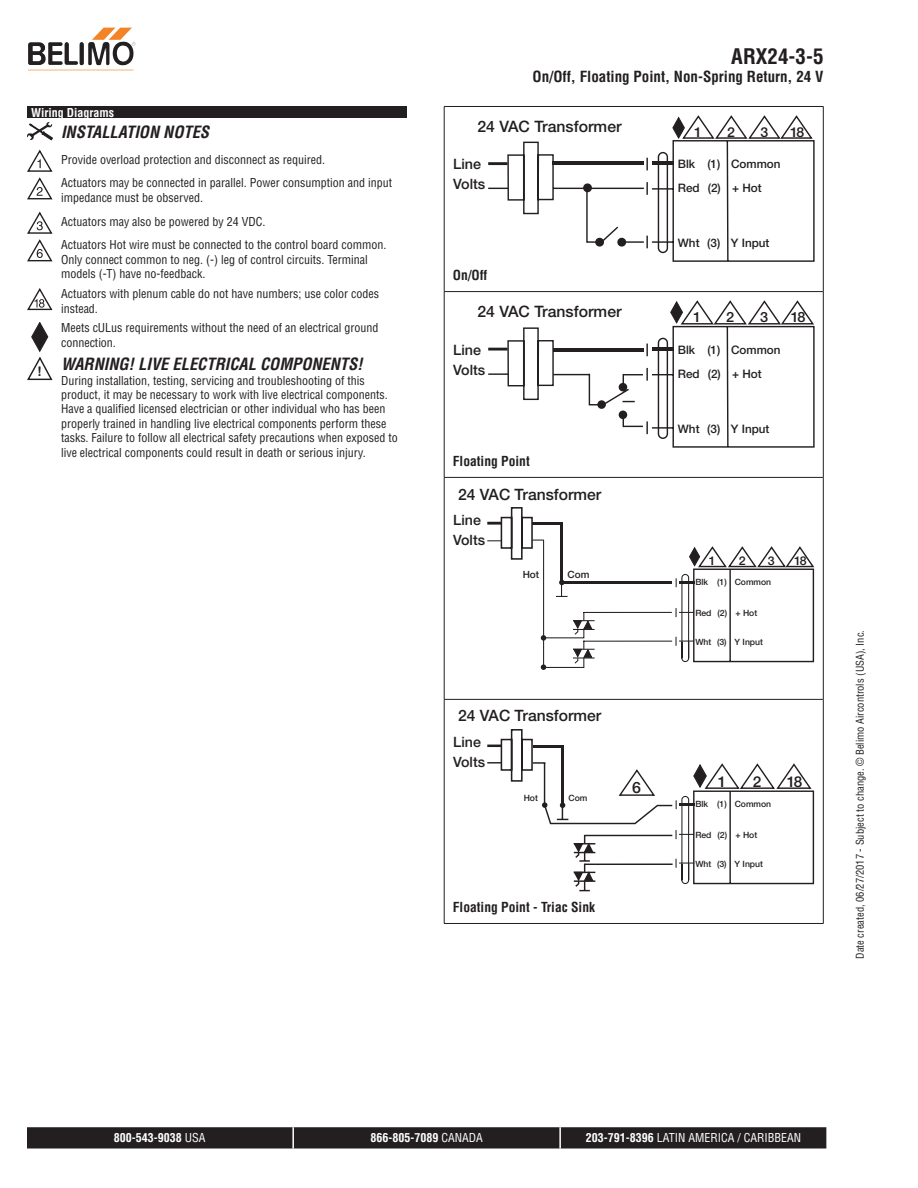
<style>
.page{position:relative;width:918px;height:1188px;background:#fff}
.page>*{position:absolute;margin:0;border:0;box-sizing:border-box;transform-origin:0 0}
.Header_AM_right{font:700 condensed 21px "Helvetica";color:#231f20}
.t1{font:italic 700 condensed 16.5px "Helvetica";color:#231f20}
.t2{font:500 15.75px "Helvetica Neue";color:#231f20}
.t3{font:500 15.6px "Helvetica Neue";color:#231f20}
.Subheader_AM_right{font:700 condensed 15px "Helvetica";color:#231f20}
.t4{font:500 15px "Helvetica Neue";color:#231f20}
.t5{font:500 14.25px/20.1px "Helvetica Neue";color:#231f20}
.t6{font:500 14.1px "Helvetica Neue";color:#231f20}
.t7{font:500 13.65px "Helvetica Neue";color:#231f20}
.Tabellentext_9pt_0_5{font:700 condensed 13.5px "Helvetica";color:#231f20}
.t8{font:700 13.35px "Arial";color:#231f20}
.t9{font:500 12.15px "Helvetica Neue";color:#231f20}
.t10{font:condensed 12px/14.4px "Helvetica";color:#231f20}
.Footer_AM_center{font:condensed 12px "Helvetica";color:#fff}
.Footer_AM_center-2{font:700 condensed 12px "Helvetica";color:#fff}
.Tabellentext_1mm_Ein{font:700 condensed 12px "Helvetica";color:#fff}
.t11{font:500 11.7px/24.2px "Helvetica Neue";color:#231f20}
.t12{font:condensed 10.5px "Helvetica";color:#231f20}
.t13{font:500 9.9px "Helvetica Neue";letter-spacing:-.005em;color:#231f20}
.t14{font:500 8.7px "Helvetica Neue";color:#231f20}
.s1{font-weight:400}
.s2{font-weight:700}
</style>
<div class="page">
<div style="left:27px;top:106px;width:379px;height:12px;background:#231f20"></div>
<svg style="left:27px;top:122px;width:26px;height:18px"></svg>
<svg style="left:27px;top:150px;width:26px;height:49px"></svg>
<svg style="left:27px;top:212px;width:26px;height:49px"></svg>
<svg style="left:27px;top:288px;width:26px;height:22px"></svg>
<svg style="left:27px;top:322px;width:26px;height:59px"></svg>
<hr style="left:444px;top:107px;width:1px;height:184px;background:#231f20">
<hr style="left:823px;top:107px;width:1px;height:184px;background:#231f20">
<hr style="left:444px;top:292px;width:1px;height:185px;background:#231f20">
<hr style="left:823px;top:292px;width:1px;height:185px;background:#231f20">
<hr style="left:444px;top:478px;width:1px;height:221px;background:#231f20">
<hr style="left:823px;top:478px;width:1px;height:221px;background:#231f20">
<hr style="left:444px;top:700px;width:1px;height:223px;background:#231f20">
<hr style="left:823px;top:700px;width:1px;height:223px;background:#231f20">
<hr style="left:444px;top:106px;width:379px;height:1px;background:#231f20">
<hr style="left:444px;top:291px;width:379px;height:1px;background:#231f20">
<hr style="left:444px;top:477px;width:379px;height:1px;background:#231f20">
<hr style="left:444px;top:699px;width:379px;height:1px;background:#231f20">
<hr style="left:444px;top:923px;width:379px;height:1px;background:#231f20">
<svg style="left:488px;top:115px;width:327px;height:147px"></svg>
<svg style="left:488px;top:300px;width:327px;height:148px"></svg>
<hr style="left:544px;top:667px;width:40px;height:1px;background:#231f20">
<hr style="left:560px;top:522px;width:3px;height:61px;background:#231f20">
<hr style="left:532px;top:522px;width:31px;height:2px;background:#231f20">
<hr style="left:562px;top:582px;width:110px;height:2px;background:#231f20">
<svg style="left:487px;top:507px;width:57px;height:53px"></svg>
<hr style="left:583px;top:612px;width:89px;height:1px;background:#231f20">
<hr style="left:583px;top:641px;width:89px;height:1px;background:#231f20">
<hr style="left:544px;top:637px;width:40px;height:1px;background:#231f20">
<hr style="left:543px;top:540px;width:1px;height:129px;background:#231f20">
<svg style="left:556px;top:580px;width:12px;height:17px"></svg>
<svg style="left:541px;top:664px;width:5px;height:6px"></svg>
<svg style="left:541px;top:635px;width:5px;height:6px"></svg>
<svg style="left:572px;top:613px;width:24px;height:55px"></svg>
<svg style="left:676px;top:546px;width:139px;height:117px"></svg>
<svg style="left:487px;top:729px;width:328px;height:162px"></svg>
<img style="left:91px;top:27px;width:41px;height:34px">
<svg style="left:27px;top:1127px;width:799px;height:22px;background:#2a2627"></svg>
<hr style="left:292px;top:1127px;width:2px;height:22px;background:#fff">
<hr style="left:559px;top:1127px;width:2px;height:22px;background:#fff">
<p class="Tabellentext_1mm_Ein" style="left:31px;top:105px;width:84px">Wiring Diagrams</p>
<p class="t1" style="left:61px;top:121px;width:150px">INSTALLATION NOTES</p>
<p class="t10" style="left:61px;top:152px;width:266px">Provide overload protection and disconnect as required.</p>
<p class="t10" style="left:61px;top:176px;width:333px">Actuators may be connected in parallel. Power consumption and input impedance must be observed.</p>
<p class="t10" style="left:61px;top:214px;width:206px">Actuators may also be powered by 24 VDC.</p>
<p class="t10" style="left:61px;top:238px;width:327px">Actuators Hot wire must be connected to the control board common.<br>Only connect common to neg. (-) leg of control circuits. Terminal models (-T) have no-feedback.</p>
<p class="t10" style="left:61px;top:286px;width:320px">Actuators with plenum cable do not have numbers; use color codes instead.</p>
<p class="t10" style="left:61px;top:321px;width:319px">Meets cULus requirements without the need of an electrical ground connection.</p>
<p class="t8" style="left:38px;top:363px;width:6px">!</p>
<p class="t1" style="left:61px;top:354px;width:303px">WARNING! LIVE ELECTRICAL COMPONENTS!</p>
<p class="t10" style="left:61px;top:373px;width:338px">During installation, testing, servicing and troubleshooting of this product, it may be necessary to work with live electrical components.<br>Have a qualified licensed electrician or other individual who has been properly trained in handling live electrical components perform these tasks. Failure to follow all electrical safety precautions when exposed to live electrical components could result in death or serious injury.</p>
<p class="Header_AM_right" style="left:731px;top:43px;width:94px">ARX24-3-5</p>
<p class="Subheader_AM_right" style="left:533px;top:67px;width:292px">On/Off, Floating Point, Non-Spring Return, 24 V</p>
<p class="t2" style="left:477px;top:117px;width:146px">24 VAC Transformer</p>
<p class="t5" style="left:453px;top:154px;width:34px">Line<br>Volts</p>
<p class="Tabellentext_9pt_0_5" style="left:453px;top:267px;width:36px">On/Off</p>
<p class="t2" style="left:477px;top:302px;width:146px">24 VAC Transformer</p>
<p class="t5" style="left:453px;top:340px;width:34px">Line<br>Volts</p>
<p class="Tabellentext_9pt_0_5" style="left:453px;top:453px;width:78px">Floating Point</p>
<p class="t3" style="left:458px;top:485px;width:145px">24 VAC Transformer</p>
<p class="t5" style="left:453px;top:510px;width:33px">Line<br>Volts</p>
<p class="t13" style="left:523px;top:568px;width:18px">Hot</p>
<p class="t13" style="left:568px;top:568px;width:23px">Com</p>
<p class="t3" style="left:458px;top:707px;width:145px">24 VAC Transformer</p>
<p class="t5" style="left:453px;top:732px;width:33px">Line<br>Volts</p>
<p class="t14" style="left:524px;top:793px;width:16px">Hot</p>
<p class="t14" style="left:569px;top:793px;width:20px">Com</p>
<p class="t3" style="left:632px;top:779px;width:10px">6</p>
<p class="Tabellentext_9pt_0_5" style="left:453px;top:899px;width:144px">Floating Point - Triac Sink</p>
<p class="t7" style="left:694px;top:124px;width:9px">1</p>
<p class="t7" style="left:727px;top:124px;width:9px">2</p>
<p class="t7" style="left:760px;top:124px;width:9px">3</p>
<p class="t7" style="left:790px;top:124px;width:16px">18</p>
<p class="t11" style="left:678px;top:151px;width:104px">Blk (1) Common<br>Red (2) + Hot</p>
<p class="t11" style="left:678px;top:230px;width:93px">Wht (3) Y Input</p>
<p class="t6" style="left:693px;top:309px;width:10px">1</p>
<p class="t6" style="left:726px;top:309px;width:10px">2</p>
<p class="t6" style="left:760px;top:309px;width:10px">3</p>
<p class="t6" style="left:791px;top:309px;width:16px">18</p>
<p class="t11" style="left:678px;top:337px;width:104px">Blk (1) Common<br>Red (2) + Hot</p>
<p class="t11" style="left:678px;top:416px;width:93px">Wht (3) Y Input</p>
<p class="t9" style="left:739px;top:554px;width:8px">2</p>
<p class="t9" style="left:768px;top:554px;width:8px">3</p>
<p class="t9" style="left:794px;top:554px;width:14px">18</p>
<p class="t14" style="left:695px;top:577px;width:77px">Blk (1) Common</p>
<p class="t14" style="left:695px;top:607px;width:63px">Red (2) + Hot</p>
<p class="t14" style="left:695px;top:636px;width:69px">Wht (3) Y Input</p>
<p class="t9" style="left:709px;top:554px;width:8px">1</p>
<p class="t4" style="left:753px;top:772px;width:10px">2</p>
<p class="t4" style="left:787px;top:772px;width:17px">18</p>
<p class="t14" style="left:695px;top:799px;width:77px">Blk (1) Common</p>
<p class="t14" style="left:695px;top:829px;width:63px">Red (2) + Hot</p>
<p class="t14" style="left:695px;top:858px;width:69px">Wht (3) Y Input</p>
<p class="t4" style="left:718px;top:772px;width:10px">1</p>
<p class="t12" style="left:853px;top:959px;width:330px;rotate:-90deg">Date created, 06/27/2017 - Subject to change. © Belimo Aircontrols (USA), Inc.</p>
<p class="Footer_AM_center-2" style="left:114px;top:1130px;width:93px">800-543-9038 <span class="s1">USA</span></p>
<p class="Footer_AM_center-2" style="left:371px;top:1130px;width:114px">866-805-7089 <span class="s1">CANADA</span></p>
<p class="Footer_AM_center" style="left:586px;top:1130px;width:217px"><span class="s2">203-791-8396</span> LATIN AMERICA / CARIBBEAN</p>
</div>
